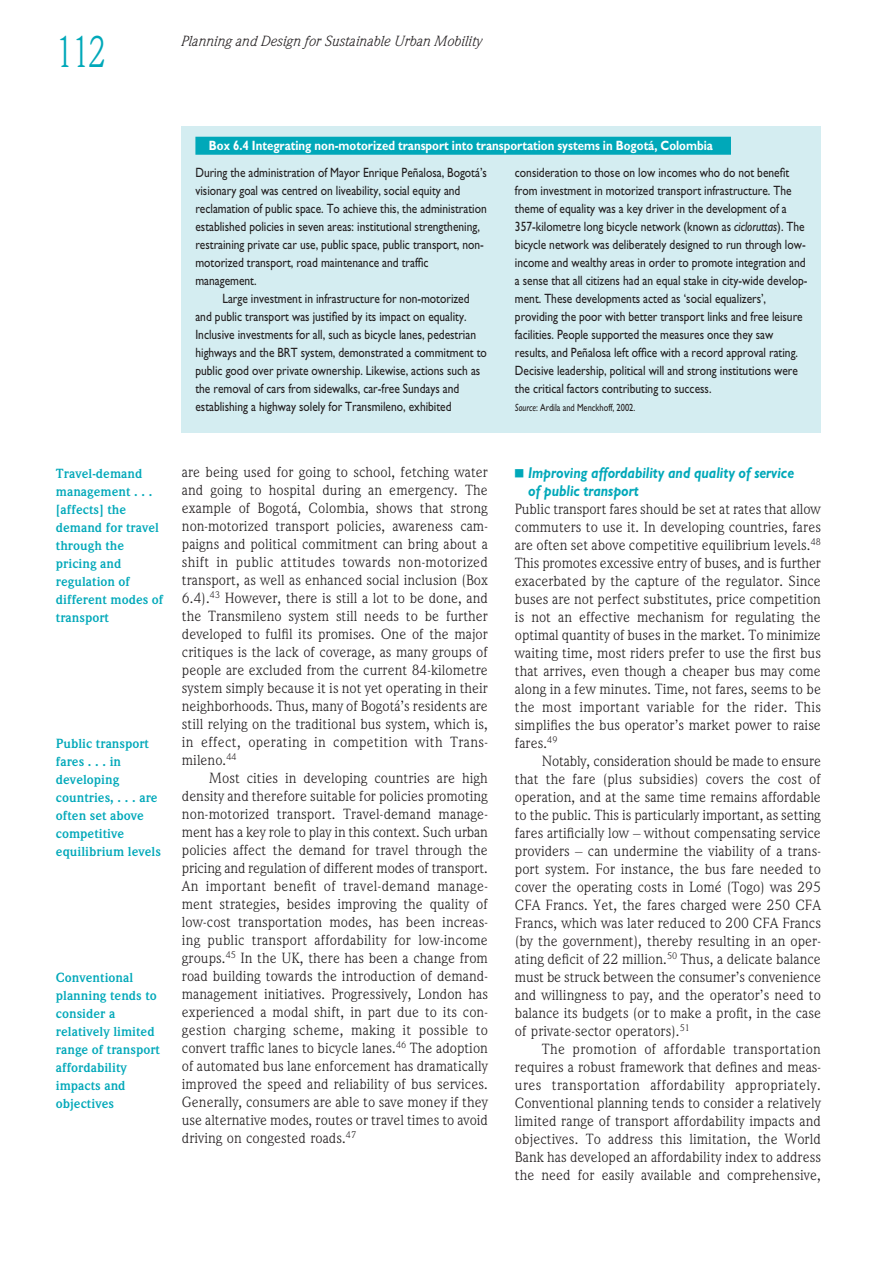
<style>
.page{position:relative;width:893px;height:1263px;background:#fff}
.page>*{position:absolute;margin:0;border:0;box-sizing:border-box;transform-origin:0 0}
.t1{font:45px "Weidemann IT Cby BT";color:#00a8b9;scale:.77 1}
.t2{font:italic 700 15.75px/18px "Gill Sans";color:#00a8b9;scale:.86 1}
.t3{font:15px/18px "Weidemann IT Cby BT";color:#231f20;text-align:justify}
.t4{font:italic 15px "Weidemann IT Cby BT";color:#231f20}
.t5{font:13.5px/18px "Gill Sans";color:#231f20;scale:.85 1}
.t6{font:700 13.5px/18px "Weidemann IT Cby BT";color:#00a8b9}
.t7{font:700 13.5px "Gill Sans";color:#fff;scale:.85 1}
.t8{font:10.5px "Gill Sans";color:#231f20;scale:.8 1}
.s1{font-style:italic}
</style>
<div class="page">
<div style="left:182px;top:126px;width:639px;height:306px;background:#d4edf1"></div>
<div style="left:195px;top:137px;width:536px;height:18px;background:#00a8b9"></div>
<h1 class="t1" style="left:56px;top:36px;width:67px">112</h1>
<p class="t4" style="left:182px;top:36px;width:302px">Planning and Design for Sustainable Urban Mobility</p>
<p class="t7" style="left:209px;top:141px;width:595px">Box 6.4 Integrating non-motorized trans port into transportation systems in Bogotá, Colombia</p>
<p class="t5" style="left:195px;top:165px;width:344px">During the administration of Mayor Enrique Peñalosa, Bogotá’s visionary goal was centred on liveability, social equity and reclamation of public space. To achieve this, the administration established policies in seven areas: institutional strengthening, restraining private car use, public space, public transport, non&shy;motorized transport, road maintenance and traffic management.</p>
<p class="t5" style="left:195px;top:291px;width:344px;text-indent:27px">Large investment in infra struc ture for non-motorized and public trans port was justified by its impact on equality.<br>Inclusive investments for all, such as bicycle lanes, pedestrian highways and the BRT system, demonstrated a commitment to public good over private ownership. Likewise, actions such as the removal of cars from sidewalks, car-free Sundays and establishing a highway solely for Transmileno, exhibited</p>
<p class="t5" style="left:515px;top:165px;width:346px">consideration to those on low incomes who do not benefit from investment in motorized trans port infra struc ture. The theme of equality was a key driver in the devel op ment of a 357-kilometre long bicycle network (known as <span class="s1">cicloruttas</span>). The bicycle network was deliberately designed to run through low&shy;income and wealthy areas in order to promote integration and a sense that all citizens had an equal stake in city-wide devel op - ment. These devel op ments acted as ‘social equalizers’, providing the poor with better trans port links and free leisure facilities. People supported the measures once they saw results, and Peñalosa left office with a record approval rating.<br>Decisive leadership, political will and strong institutions were the critical factors contributing to success.</p>
<p class="t8" style="left:515px;top:404px;width:152px"><span class="s1">Source</span>: Ardila and Menckhoff, 2002.</p>
<p class="t6" style="left:56px;top:466px;width:109px">Travel-demand management . . . [affects] the demand for travel through the pricing and regulation of different modes of transport</p>
<p class="t6" style="left:56px;top:736px;width:107px">Public transport fares . . . in developing countries, . . . are often set above competitive equilibrium levels</p>
<p class="t6" style="left:56px;top:970px;width:106px">Conventional planning tends to consider a relatively limited range of transport affordability impacts and objectives</p>
<p class="t3" style="left:182px;top:465px;width:308px">are being used for going to school, fetching water and going to hospital during an emergency. The example of Bogotá, Colombia, shows that strong non-motorized trans port policies, awareness cam - paigns and political commitment can bring about a shift in public attitudes towards non-motorized transport, as well as enhanced social inclusion (Box 6.4).<sup>43</sup> However, there is still a lot to be done, and the Transmileno system still needs to be further developed to fulfil its promises. One of the major critiques is the lack of coverage, as many groups of people are excluded from the current 84-kilometre system simply because it is not yet operating in their neighborhoods. Thus, many of Bogotá’s residents are still relying on the traditional bus system, which is, in effect, operating in competition with Trans - mileno.<sup>44</sup></p>
<p class="t3" style="left:182px;top:771px;width:308px;text-indent:27px">Most cities in devel op ing countries are high density and therefore suitable for policies promoting non-motorized transport. Travel-demand manage - ment has a key role to play in this context. Such urban policies affect the demand for travel through the pricing and regulation of different modes of transport.<br>An important benefit of travel-demand manage&shy;ment strategies, besides improving the quality of low-cost transportation modes, has been increas&shy;ing public trans port affordability for low-income groups.<sup>45</sup> In the UK, there has been a change from road building towards the introduction of demand&shy;man agement initiatives. Progressively, London has experi enced a modal shift, in part due to its con - gestion charging scheme, making it possible to convert traffic lanes to bicycle lanes.<sup>46</sup> The adoption of automated bus lane enforcement has dramatically improved the speed and reliability of bus services.<br>Generally, con sumers are able to save money if they use alterna tive modes, routes or travel times to avoid driving on congested roads.<sup>47</sup></p>
<p class="t2" style="left:528px;top:465px;width:311px;text-indent:-13px">■ Improving affordability and quality of service of public transport</p>
<p class="t3" style="left:515px;top:501px;width:308px">Public trans port fares should be set at rates that allow commuters to use it. In devel op ing countries, fares are often set above competitive equilibrium levels.<sup>48<br></sup>This promotes excessive entry of buses, and is further exacerbated by the capture of the regulator. Since buses are not perfect substitutes, price competition is not an effective mechanism for regulating the optimal quantity of buses in the market. To minimize waiting time, most riders prefer to use the first bus that arrives, even though a cheaper bus may come along in a few minutes. Time, not fares, seems to be the most important variable for the rider. This simplifies the bus operator’s market power to raise fares.<sup>49</sup></p>
<p class="t3" style="left:515px;top:753px;width:308px;text-indent:27px">Notably, consideration should be made to ensure that the fare (plus subsidies) covers the cost of operation, and at the same time remains affordable to the public. This is particularly important, as setting fares artificially low – without compensating service providers – can undermine the viability of a trans - port system. For instance, the bus fare needed to cover the operating costs in Lomé (Togo) was 295<br>CFA Francs. Yet, the fares charged were 250 CFA Francs, which was later reduced to 200 CFA Francs (by the govern ment), thereby resulting in an oper - ating deficit of 22 million.<sup>50</sup> Thus, a delicate balance must be struck between the consumer’s convenience and willingness to pay, and the operator’s need to balance its budgets (or to make a profit, in the case of private-sector operators).<sup>51</sup></p>
<p class="t3" style="left:515px;top:1041px;width:308px;text-indent:27px">The promotion of affordable transportation requires a robust framework that defines and meas - ures transportation affordability appropriately.<br>Conventional planning tends to consider a relatively limited range of trans port affordability impacts and objectives. To address this limitation, the World Bank has developed an affordability index to address the need for easily available and comprehensive,</p>
</div>
